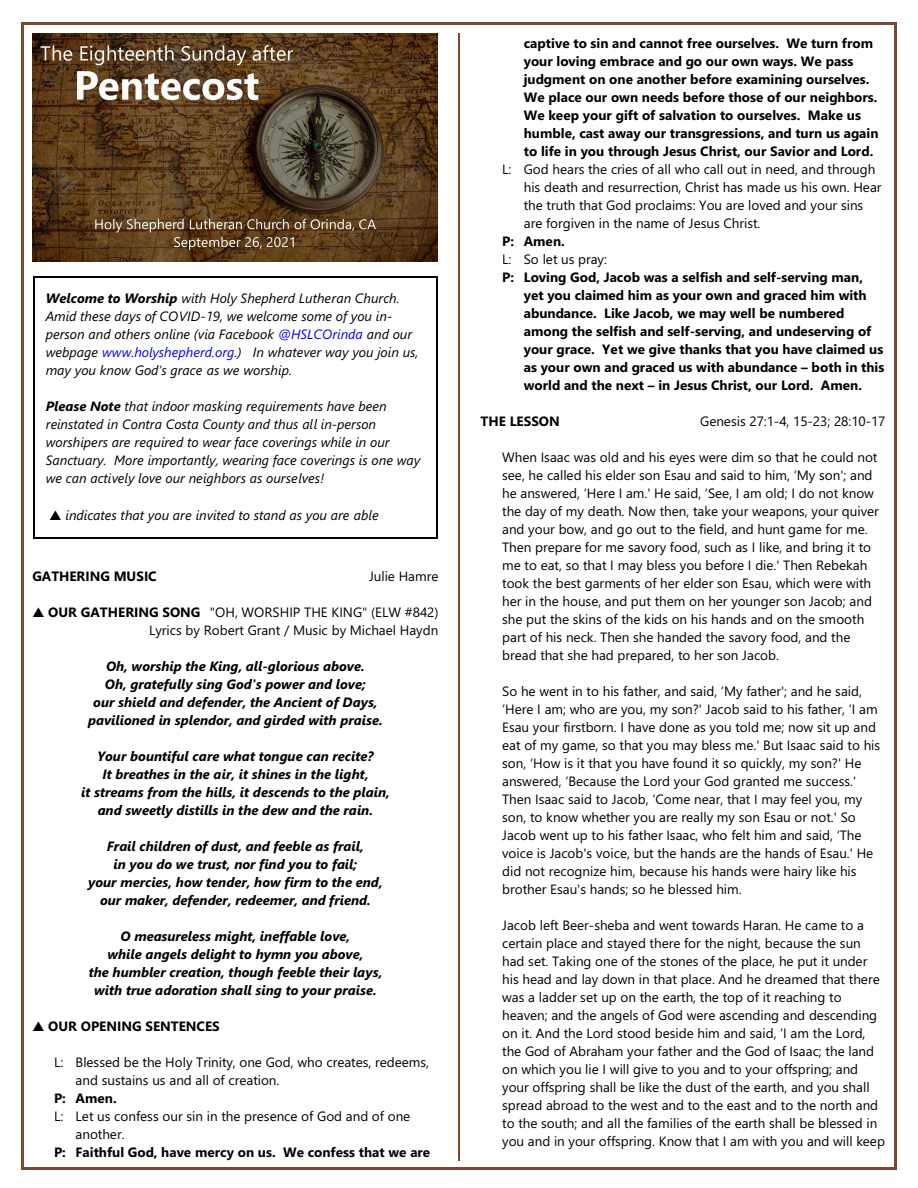
<style>
.page{position:relative;width:918px;height:1188px;background:#fff}
.page>*{position:absolute;margin:0;border:0;box-sizing:border-box;transform-origin:0 0}
.t1{font:13.5px/18px "Segoe UI";color:#000}
.t2{font:700 13.5px/18px "Segoe UI";color:#000}
.t3{font:italic 700 13.5px/18px "Segoe UI";color:#000;text-align:center}
.t4{font:italic 13.5px/18px "Segoe UI";color:#000}
.s1{font-weight:700}
.s2{color:#00f}
</style>
<div class="page">
<hr style="left:21px;top:22px;width:3px;height:1148px;background:#784a33">
<hr style="left:894px;top:22px;width:3px;height:1148px;background:#784a33">
<hr style="left:21px;top:22px;width:875px;height:3px;background:#784a33">
<hr style="left:21px;top:1167px;width:875px;height:3px;background:#784a33">
<img style="left:32px;top:34px;width:406px;height:228px">
<hr style="left:34px;top:276px;width:1px;height:263px;background:#000">
<hr style="left:437px;top:276px;width:1px;height:263px;background:#000">
<hr style="left:34px;top:276px;width:404px;height:1px;background:#000">
<hr style="left:34px;top:538px;width:404px;height:1px;background:#000">
<hr style="left:458px;top:34px;width:2px;height:1127px;background:#784a33">
<p class="t4" style="left:46px;top:290px;width:374px"><span class="s1">Welcome to Worship</span> with Holy Shepherd Lutheran Church.<br>Amid these days of COVID-19, we welcome some of you in&shy;person and others online (via Facebook <span class="s2">@HSLCOrinda</span> and our webpage <span class="s2">www.holyshepherd.org</span>.) In whatever way you join us, may you know God’s grace as we worship.</p>
<p class="t4" style="left:46px;top:398px;width:376px"><span class="s1">Please Note</span> that indoor masking requirements have been reinstated in Contra Costa County and thus all in-person worshipers are required to wear face coverings while in our Sanctuary. More importantly, wearing face coverings is one way we can actively love our neighbors as ourselves!</p>
<p class="t4" style="left:66px;top:508px;width:315px">indicates that you are invited to stand as you are able</p>
<p class="t2" style="left:32px;top:569px;width:126px">GATHERING MUSIC</p>
<p class="t1" style="left:369px;top:569px;width:71px">Julie Hamre</p>
<p class="t1" style="left:48px;top:605px;width:392px;text-align:right"><span class="s1">OUR GATHERING SONG</span> "OH, WORSHIP THE KING" (ELW #842)<br>Lyrics by Robert Grant / Music by Michael Haydn</p>
<p class="t3" style="left:88px;top:659px;width:296px">Oh, worship the King, all-glorious above.<br>Oh, gratefully sing God's power and love;<br>our shield and defender, the Ancient of Days, pavilioned in splendor, and girded with praise.</p>
<p class="t3" style="left:81px;top:749px;width:310px">Your bountiful care what tongue can recite?<br>It breathes in the air, it shines in the light,<br>it streams from the hills, it descends to the plain, and sweetly distills in the dew and the rain.</p>
<p class="t3" style="left:88px;top:839px;width:296px">Frail children of dust, and feeble as frail,<br>in you do we trust, nor find you to fail;<br>your mercies, how tender, how firm to the end, our maker, defender, redeemer, and friend.</p>
<p class="t3" style="left:89px;top:929px;width:295px">O measureless might, ineffable love,<br>while angels delight to hymn you above,<br>the humbler creation, though feeble their lays, with true adoration shall sing to your praise.</p>
<p class="t2" style="left:48px;top:1019px;width:173px">OUR OPENING SENTENCES</p>
<p class="t1" style="left:76px;top:1055px;width:355px;text-indent:-22px">L: Blessed be the Holy Trinity, one God, who creates, redeems, and sustains us and all of creation.</p>
<p class="t2" style="left:54px;top:1091px;width:64px">P: Amen.</p>
<p class="t1" style="left:76px;top:1109px;width:336px;text-indent:-22px">L: Let us confess our sin in the presence of God and of one another.</p>
<p class="t2" style="left:54px;top:1145px;width:378px">P: Faithful God, have mercy on us. We confess that we are</p>
<p class="t2" style="left:524px;top:36px;width:356px">captive to sin and cannot free ourselves. We turn from your loving embrace and go our own ways. We pass judgment on one another before examining ourselves.<br>We place our own needs before those of our neighbors.<br>We keep your gift of salvation to ourselves. Make us humble, cast away our transgressions, and turn us again to life in you through Jesus Christ, our Savior and Lord.</p>
<p class="t1" style="left:524px;top:162px;width:359px;text-indent:-22px">L: God hears the cries of all who call out in need, and through his death and resurrection, Christ has made us his own. Hear the truth that God proclaims: You are loved and your sins are forgiven in the name of Jesus Christ.</p>
<p class="t2" style="left:502px;top:234px;width:64px">P: Amen.</p>
<p class="t1" style="left:502px;top:252px;width:106px">L: So let us pray:</p>
<p class="t2" style="left:524px;top:270px;width:362px;text-indent:-22px">P: Loving God, Jacob was a selfish and self-serving man, yet you claimed him as your own and graced him with abundance. Like Jacob, we may well be numbered among the selfish and self-serving, and undeserving of your grace. Yet we give thanks that you have claimed us as your own and graced us with abundance – both in this world and the next – in Jesus Christ, our Lord. Amen.</p>
<p class="t2" style="left:481px;top:414px;width:81px">THE LESSON</p>
<p class="t1" style="left:700px;top:414px;width:187px">Genesis 27:1-4, 15-23; 28:10-17</p>
<p class="t1" style="left:502px;top:450px;width:378px">When Isaac was old and his eyes were dim so that he could not see, he called his elder son Esau and said to him, ‘My son'; and he answered, ‘Here I am.' He said, ‘See, I am old; I do not know the day of my death. Now then, take your weapons, your quiver and your bow, and go out to the field, and hunt game for me.<br>Then prepare for me savory food, such as I like, and bring it to me to eat, so that I may bless you before I die.' Then Rebekah took the best garments of her elder son Esau, which were with her in the house, and put them on her younger son Jacob; and she put the skins of the kids on his hands and on the smooth part of his neck. Then she handed the savory food, and the bread that she had prepared, to her son Jacob.</p>
<p class="t1" style="left:502px;top:684px;width:380px">So he went in to his father, and said, ‘My father'; and he said, ‘Here I am; who are you, my son?' Jacob said to his father, ‘I am Esau your firstborn. I have done as you told me; now sit up and eat of my game, so that you may bless me.' But Isaac said to his son, ‘How is it that you have found it so quickly, my son?' He answered, ‘Because the Lord your God granted me success.' Then Isaac said to Jacob, ‘Come near, that I may feel you, my son, to know whether you are really my son Esau or not.' So Jacob went up to his father Isaac, who felt him and said, ‘The voice is Jacob's voice, but the hands are the hands of Esau.' He did not recognize him, because his hands were hairy like his brother Esau's hands; so he blessed him.</p>
<p class="t1" style="left:502px;top:918px;width:384px">Jacob left Beer-sheba and went towards Haran. He came to a certain place and stayed there for the night, because the sun had set. Taking one of the stones of the place, he put it under his head and lay down in that place. And he dreamed that there was a ladder set up on the earth, the top of it reaching to heaven; and the angels of God were ascending and descending on it. And the Lord stood beside him and said, ‘I am the Lord, the God of Abraham your father and the God of Isaac; the land on which you lie I will give to you and to your offspring; and your offspring shall be like the dust of the earth, and you shall spread abroad to the west and to the east and to the north and to the south; and all the families of the earth shall be blessed in you and in your offspring. Know that I am with you and will keep</p>
</div>
